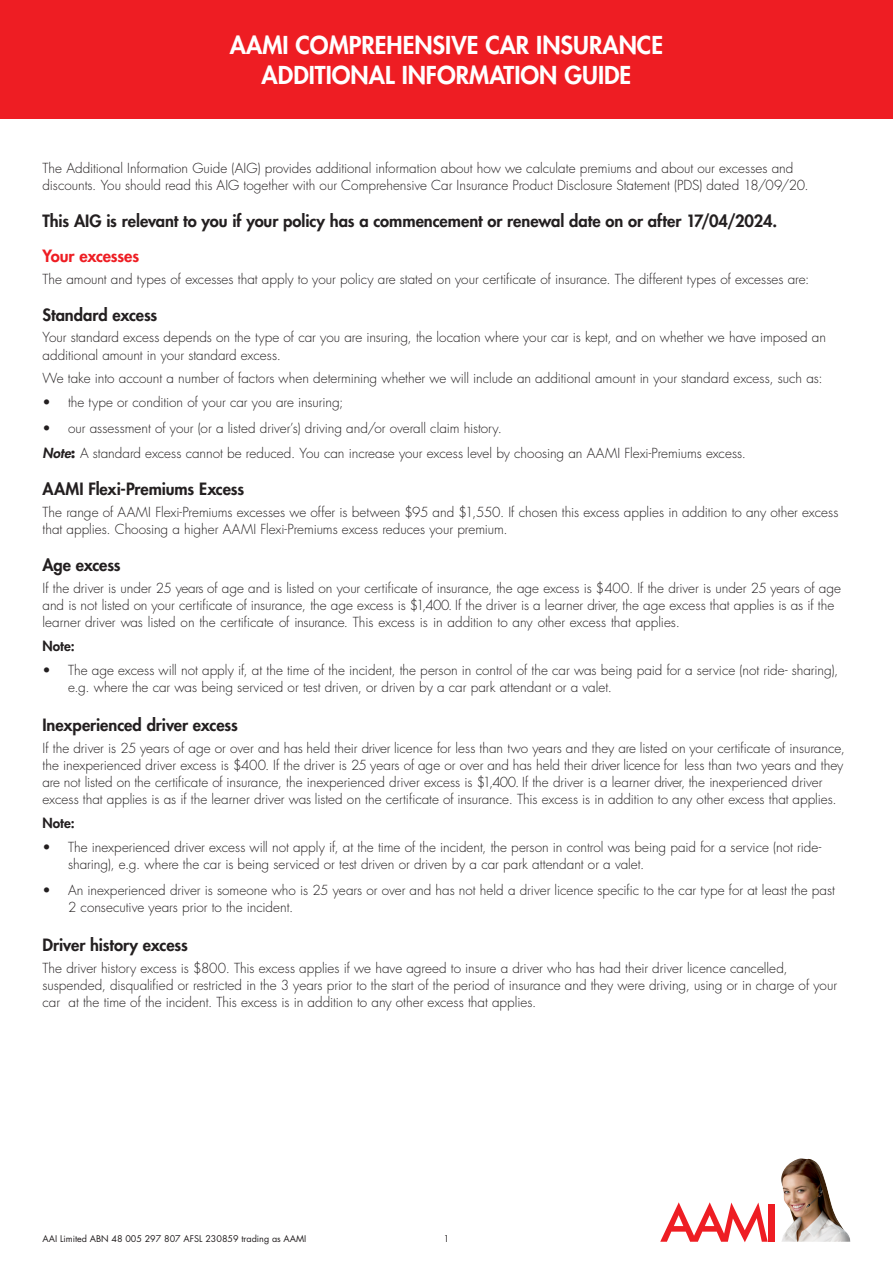
<style>
.page{position:relative;width:893px;height:1263px;background:#fff}
.page>*{position:absolute;margin:0;border:0;box-sizing:border-box;transform-origin:0 0}
.AAMI_Header{font:800 24px "Futura Std";color:#fff}
.Aami_Header_Black{font:800 16.5px "Futura Std";letter-spacing:-.005em;color:#231f20}
.Aami_Header_1{font:800 16.5px "Futura Std";letter-spacing:-.01em;color:#ee1d23}
.Aami_Body{font:300 13.5px/17.2px "Futura Std";color:#231f20}
.Aami_Body-2{font:800 13.5px "Futura Std";letter-spacing:.01em;color:#231f20}
.t1{font:9px "Futura Std";color:#231f20}
.s1{font-weight:800;font-style:italic}
.s2{font-weight:700}
</style>
<div class="page">
<div style="left:0;top:0;width:893px;height:119px;background:#ee1d23"></div>
<img style="left:781px;top:1158px;width:69px;height:84px">
<div style="left:769px;top:1204px;width:6px;height:38px;background:#ee1d23"></div>
<svg style="left:660px;top:1202px;width:108px;height:40px"></svg>
<p class="AAMI_Header" style="left:230px;top:30px;width:435px">AAMI COMPREHENSIVE CAR INSURANCE</p>
<p class="AAMI_Header" style="left:262px;top:60px;width:371px">ADDITIONAL INFORMATION GUIDE</p>
<p class="Aami_Body" style="left:43px;top:160px;width:768px">The Additional Information Guide (AIG) provides additional information about how we calculate premiums and about our excesses and discounts. You should read this AIG together with our Comprehensive Car Insurance Product Disclosure Statement (PDS) dated 18/09/20.</p>
<p class="Aami_Header_Black" style="left:43px;top:211px;width:736px">This AIG is relevant to you if your policy has a commencement or renewal date on or after 17/04/2024.</p>
<p class="Aami_Header_1" style="left:43px;top:246px;width:98px">Your excesses</p>
<p class="Aami_Body" style="left:43px;top:270px;width:768px">The amount and types of excesses that apply to your policy are stated on your certificate of insurance. The different types of excesses are:</p>
<p class="Aami_Header_Black" style="left:43px;top:304px;width:116px">Standard excess</p>
<p class="Aami_Body" style="left:43px;top:329px;width:785px">Your standard excess depends on the type of car you are insuring, the location where your car is kept, and on whether we have imposed an additional amount in your standard excess.</p>
<p class="Aami_Body" style="left:43px;top:370px;width:782px">We take into account a number of factors when determining whether we will include an additional amount in your standard excess, such as:</p>
<p class="Aami_Body" style="left:43px;top:394px;width:302px">• the type or condition of your car you are insuring;</p>
<p class="Aami_Body" style="left:43px;top:419px;width:461px">• our assessment of your (or a listed driver’s) driving and/or overall claim history.</p>
<p class="Aami_Body" style="left:43px;top:445px;width:705px"><span class="s1">Note</span><span class="s2">:</span> A standard excess cannot be reduced. You can increase your excess level by choosing an AAMI Flexi-Premiums excess.</p>
<p class="Aami_Header_Black" style="left:43px;top:479px;width:203px">AAMI Flexi-Premiums Excess</p>
<p class="Aami_Body" style="left:43px;top:504px;width:797px">The range of AAMI Flexi-Premiums excesses we offer is between $95 and $1,550. If chosen this excess applies in addition to any other excess that applies. Choosing a higher AAMI Flexi-Premiums excess reduces your premium.</p>
<p class="Aami_Header_Black" style="left:43px;top:555px;width:80px">Age excess</p>
<p class="Aami_Body" style="left:43px;top:580px;width:800px">If the driver is under 25 years of age and is listed on your certificate of insurance, the age excess is $400. If the driver is under 25 years of age and is not listed on your certificate of insurance, the age excess is $1,400. If the driver is a learner driver, the age excess that applies is as if the learner driver was listed on the certificate of insurance. This excess is in addition to any other excess that applies.</p>
<p class="Aami_Body-2" style="left:43px;top:637px;width:34px">Note:</p>
<p class="Aami_Body" style="left:68px;top:661px;width:772px;text-indent:-26px">• The age excess will not apply if, at the time of the incident, the person in control of the car was being paid for a service (not ride- sharing), e.g. where the car was being serviced or test driven, or driven by a car park attendant or a valet.</p>
<p class="Aami_Header_Black" style="left:43px;top:715px;width:197px">Inexperienced driver excess</p>
<p class="Aami_Body" style="left:43px;top:739px;width:804px">If the driver is 25 years of age or over and has held their driver licence for less than two years and they are listed on your certificate of insurance, the inexperienced driver excess is $400. If the driver is 25 years of age or over and has held their driver licence for less than two years and they are not listed on the certificate of insurance, the inexperienced driver excess is $1,400. If the driver is a learner driver, the inexperienced driver excess that applies is as if the learner driver was listed on the certificate of insurance. This excess is in addition to any other excess that applies.</p>
<p class="Aami_Body-2" style="left:43px;top:814px;width:34px">Note:</p>
<p class="Aami_Body" style="left:68px;top:838px;width:755px;text-indent:-26px">• The inexperienced driver excess will not apply if, at the time of the incident, the person in control was being paid for a service (not ride&shy;sharing), e.g. where the car is being serviced or test driven or driven by a car park attendant or a valet.</p>
<p class="Aami_Body" style="left:68px;top:881px;width:768px;text-indent:-26px">• An inexperienced driver is someone who is 25 years or over and has not held a driver licence specific to the car type for at least the past<br>2 consecutive years prior to the incident.</p>
<p class="Aami_Header_Black" style="left:43px;top:935px;width:147px">Driver history excess</p>
<p class="Aami_Body" style="left:43px;top:959px;width:796px">The driver history excess is $800. This excess applies if we have agreed to insure a driver who has had their driver licence cancelled, suspended, disqualified or restricted in the 3 years prior to the start of the period of insurance and they were driving, using or in charge of your car at the time of the incident. This excess is in addition to any other excess that applies.</p>
<p class="t1" style="left:43px;top:1233px;width:265px">AAI Limited ABN 48 005 297 807 AFSL 230859 trading as AAMI</p>
<p class="t1" style="left:444px;top:1233px;width:7px">1</p>
</div>
